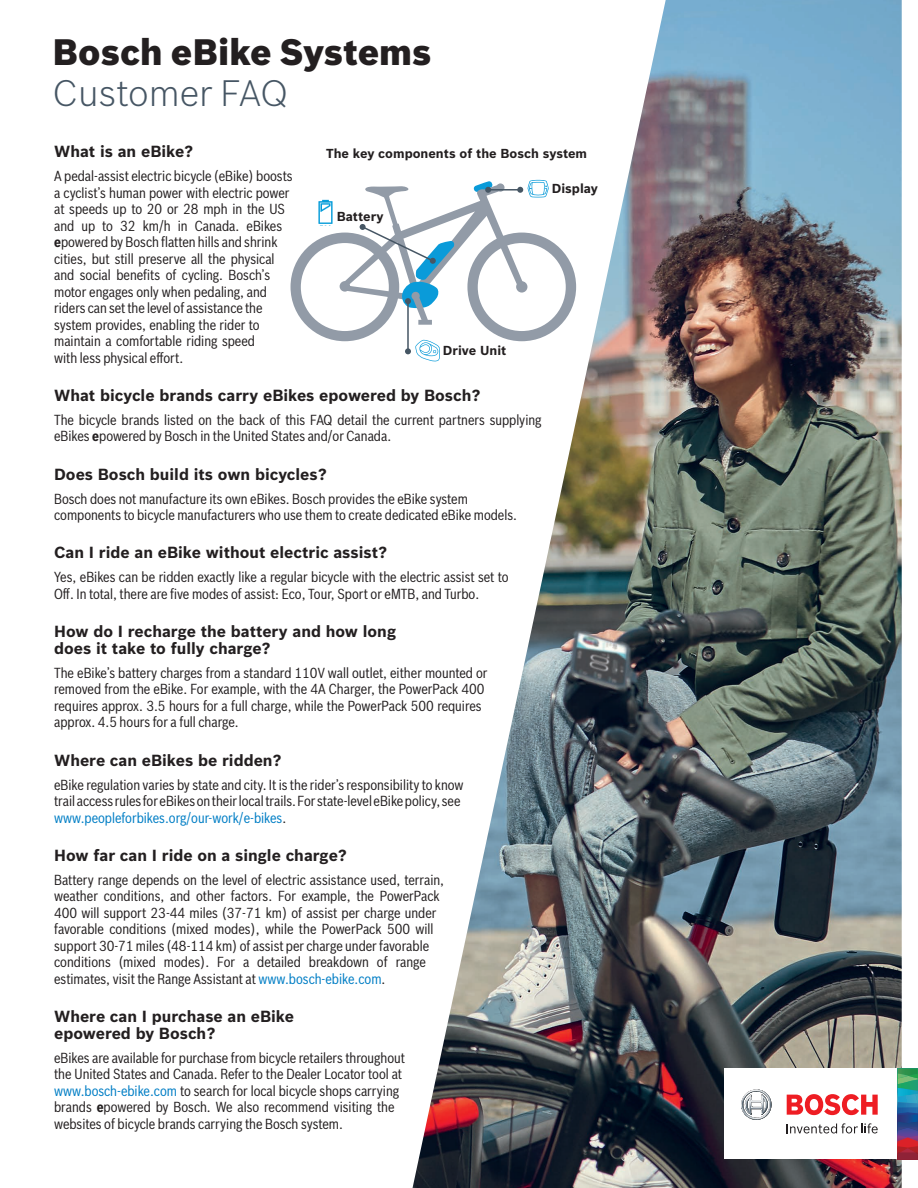
<style>
.page{position:relative;width:918px;height:1188px;background:#fff}
.page>*{position:absolute;margin:0;border:0;box-sizing:border-box;transform-origin:0 0}
.t1{font:900 36px "Bosch Sans";color:#231f20}
.t2{font:300 36px "Bosch Sans";color:#465664}
.t3{font:700 15.75px/16.5px "Bosch Sans";color:#231f20}
.t4{font:14.25px/16.5px "Bosch Sans Cond";color:#231f20}
.t5{font:700 12.75px "Bosch Sans";color:#231f20}
.s1{font-weight:700}
.s2{color:#007ec5}
</style>
<div class="page">
<img style="left:413px;top:0;width:489px;height:1188px">
<div style="left:725px;top:1068px;width:193px;height:91px;background:#fff"></div>
<svg style="left:898px;top:1068px;width:20px;height:91px;background:#4d667b"></svg>
<svg style="left:741px;top:1089px;width:31px;height:31px"></svg>
<svg style="left:787px;top:1123px;width:91px;height:10px"></svg>
<svg style="left:787px;top:1094px;width:91px;height:21px"></svg>
<svg style="left:291px;top:180px;width:285px;height:181px"></svg>
<img style="left:317px;top:196px;width:18px;height:29px">
<p class="t1" style="left:53px;top:25px;width:380px">Bosch eBike Systems</p>
<p class="t2" style="left:53px;top:68px;width:237px">Customer FAQ</p>
<p class="t3" style="left:54px;top:142px;width:141px">What is an eBike?</p>
<p class="t4" style="left:54px;top:167px;width:240px">A pedal-assist electric bicycle (eBike) boosts a cyclist’s human power with electric power at speeds up to 20 or 28 mph in the US and up to 32 km/h in Canada. eBikes <span class="s1">e</span>powered by Bosch flatten hills and shrink cities, but still preserve all the physical and social benefits of cycling. Bosch’s motor engages only when pedaling, and riders can set the level of assistance the system provides, enabling the rider to maintain a comfortable riding speed<br>with less physical effort.</p>
<p class="t3" style="left:54px;top:386px;width:428px">What bicycle brands carry eBikes epowered by Bosch?</p>
<p class="t4" style="left:54px;top:410px;width:489px">The bicycle brands listed on the back of this FAQ detail the current partners supplying eBikes <span class="s1">e</span>powered by Bosch in the United States and/or Canada.</p>
<p class="t3" style="left:54px;top:465px;width:274px">Does Bosch build its own bicycles?</p>
<p class="t4" style="left:54px;top:489px;width:464px">Bosch does not manufacture its own eBikes. Bosch provides the eBike system components to bicycle manufacturers who use them to create dedicated eBike models.</p>
<p class="t3" style="left:54px;top:544px;width:335px">Can I ride an eBike without electric assist?</p>
<p class="t4" style="left:54px;top:568px;width:456px">Yes, eBikes can be ridden exactly like a regular bicycle with the electric assist set to<br>Off. In total, there are five modes of assist: Eco, Tour, Sport or eMTB, and Turbo.</p>
<p class="t3" style="left:54px;top:622px;width:343px">How do I recharge the battery and how long does it take to fully charge?</p>
<p class="t4" style="left:54px;top:663px;width:435px">The eBike’s battery charges from a standard 110V wall outlet, either mounted or removed from the eBike. For example, with the 4A Charger, the PowerPack 400 requires approx. 3.5 hours for a full charge, while the PowerPack 500 requires approx. 4.5 hours for a full charge.</p>
<p class="t3" style="left:54px;top:751px;width:229px">Where can eBikes be ridden?</p>
<p class="t4" style="left:54px;top:775px;width:411px">eBike regulation varies by state and city. It is the rider’s responsibility to know trail access rules for eBikes on their local trails. For state-level eBike policy, see <span class="s2">www.peopleforbikes.org/our-work/e-bikes</span>.</p>
<p class="t3" style="left:54px;top:846px;width:294px">How far can I ride on a single charge?</p>
<p class="t4" style="left:54px;top:870px;width:392px">Battery range depends on the level of electric assistance used, terrain, weather conditions, and other factors. For example, the PowerPack 400 will support 23-44 miles (37-71 km) of assist per charge under favorable conditions (mixed modes), while the PowerPack 500 will support 30-71 miles (48-114 km) of assist per charge under favorable conditions (mixed modes). For a detailed breakdown of range estimates, visit the Range Assistant at <span class="s2">www.bosch-ebike.com</span>.</p>
<p class="t3" style="left:54px;top:1007px;width:241px">Where can I purchase an eBike epowered by Bosch?</p>
<p class="t4" style="left:54px;top:1048px;width:352px">eBikes are available for purchase from bicycle retailers throughout the United States and Canada. Refer to the Dealer Locator tool at <span class="s2">www.bosch-ebike.com</span> to search for local bicycle shops carrying brands <span class="s1">e</span>powered by Bosch. We also recommend visiting the websites of bicycle brands carrying the Bosch system.</p>
<p class="t5" style="left:326px;top:144px;width:262px">The key components of the Bosch system</p>
<p class="t5" style="left:552px;top:179px;width:48px">Display</p>
<p class="t5" style="left:337px;top:207px;width:48px">Battery</p>
<p class="t5" style="left:443px;top:341px;width:65px">Drive Unit</p>
</div>
